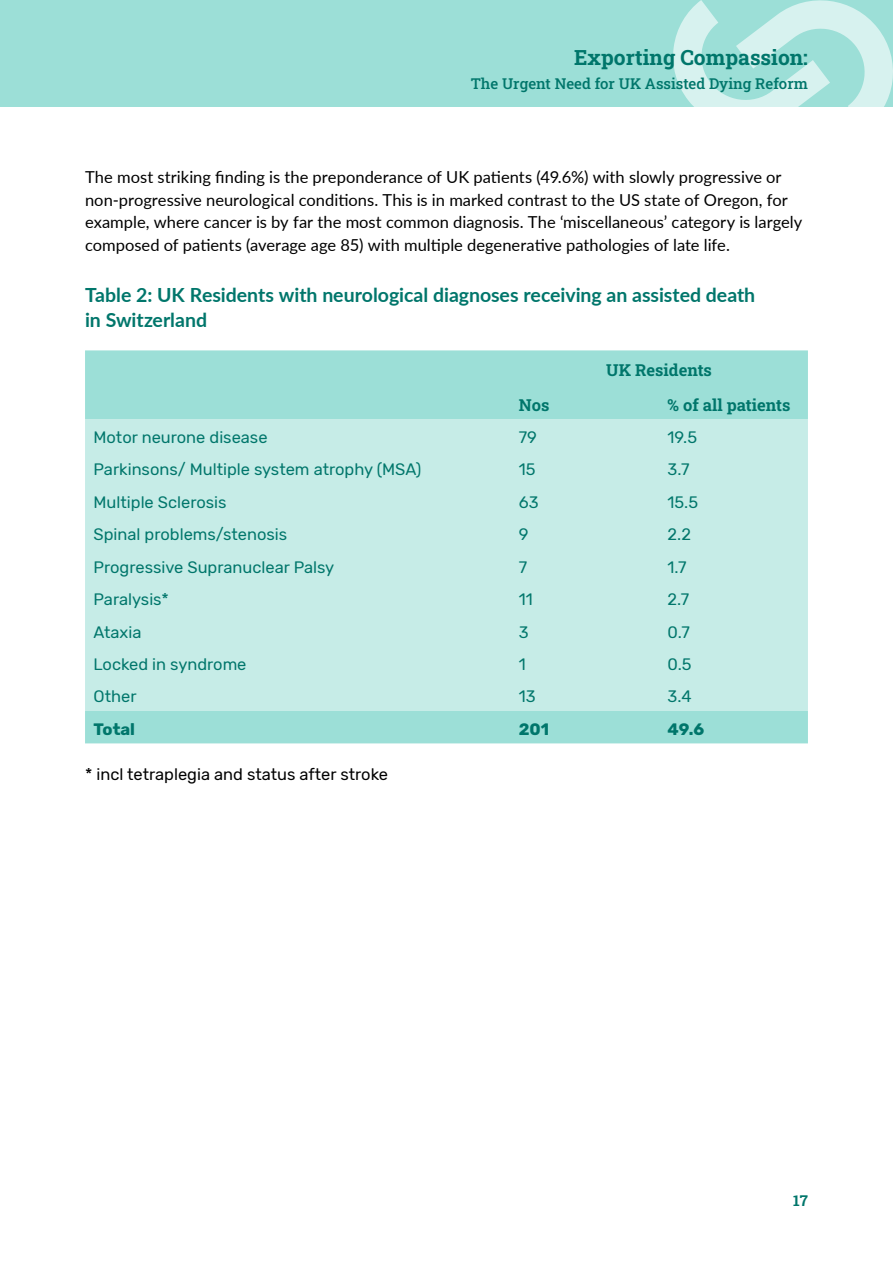
<style>
.page{position:relative;width:893px;height:1263px;background:#fff}
.page>*{position:absolute;margin:0;border:0;box-sizing:border-box;transform-origin:0 0}
.t1{font:21px "Roboto Slab";color:#00766b}
.sub_sub_heading{font:700 19.5px/25.5px "Lato";color:#00766b}
.body_copy{font:16.5px/22.5px "Lato";color:#000}
.t2{font:16.5px "Rubik";color:#00766b}
.t3{font:16.5px "Rubik";color:#000}
.t4{font:16.5px "Roboto Slab";color:#00766b}
.t5{font:700 16.5px "Rubik";color:#00766b}
.t6{font:15px "Roboto Slab";color:#00766b}
</style>
<div class="page">
<div style="left:0;top:0;width:893px;height:106px;background:#9cdfd7"></div>
<svg style="left:671px;top:0;width:222px;height:107px"></svg>
<div style="left:85px;top:350px;width:723px;height:393px;background:#9cdfd7"></div>
<div style="left:85px;top:419px;width:723px;height:292px;background:#c6ece7"></div>
<p class="t1" style="left:574px;top:43px;width:235px">Exporting Compassion:</p>
<p class="t6" style="left:471px;top:73px;width:339px">The Urgent Need for UK Assisted Dying Reform</p>
<p class="body_copy" style="left:85px;top:165px;width:719px">The most striking finding is the preponderance of UK patients (49.6%) with slowly progressive or non-progressive neurological conditions. This is in marked contrast to the US state of Oregon, for example, where cancer is by far the most common diagnosis. The ‘miscellaneous’ category is largely composed of patients (average age 85) with multiple degenerative pathologies of late life.</p>
<p class="sub_sub_heading" style="left:85px;top:281px;width:672px">Table 2: UK Residents with neurological diagnoses receiving an assisted death in Switzerland</p>
<p class="t4" style="left:606px;top:359px;width:107px">UK Residents</p>
<p class="t4" style="left:519px;top:393px;width:32px">Nos</p>
<p class="t4" style="left:668px;top:393px;width:124px">% of all patients</p>
<p class="t2" style="left:94px;top:428px;width:176px">Motor neurone disease</p>
<p class="t2" style="left:519px;top:428px;width:20px">79</p>
<p class="t2" style="left:668px;top:428px;width:31px">19.5</p>
<p class="t2" style="left:94px;top:460px;width:329px">Parkinsons/ Multiple system atrophy (MSA)</p>
<p class="t2" style="left:519px;top:460px;width:18px">15</p>
<p class="t2" style="left:668px;top:460px;width:23px">3.7</p>
<p class="t2" style="left:94px;top:493px;width:135px">Multiple Sclerosis</p>
<p class="t2" style="left:519px;top:493px;width:21px">63</p>
<p class="t2" style="left:668px;top:493px;width:32px">15.5</p>
<p class="t2" style="left:94px;top:525px;width:195px">Spinal problems/stenosis</p>
<p class="t2" style="left:519px;top:525px;width:11px">9</p>
<p class="t2" style="left:668px;top:525px;width:25px">2.2</p>
<p class="t2" style="left:94px;top:558px;width:242px">Progressive Supranuclear Palsy</p>
<p class="t2" style="left:519px;top:558px;width:10px">7</p>
<p class="t2" style="left:668px;top:558px;width:21px">1.7</p>
<p class="t2" style="left:94px;top:590px;width:77px">Paralysis*</p>
<p class="t2" style="left:519px;top:590px;width:16px">11</p>
<p class="t2" style="left:668px;top:590px;width:23px">2.7</p>
<p class="t2" style="left:94px;top:622px;width:49px">Ataxia</p>
<p class="t2" style="left:519px;top:622px;width:11px">3</p>
<p class="t2" style="left:668px;top:622px;width:24px">0.7</p>
<p class="t2" style="left:94px;top:655px;width:154px">Locked in syndrome</p>
<p class="t2" style="left:519px;top:655px;width:9px">1</p>
<p class="t2" style="left:668px;top:655px;width:26px">0.5</p>
<p class="t2" style="left:94px;top:687px;width:44px">Other</p>
<p class="t2" style="left:519px;top:687px;width:18px">13</p>
<p class="t2" style="left:668px;top:687px;width:25px">3.4</p>
<p class="t5" style="left:94px;top:719px;width:43px">Total</p>
<p class="t5" style="left:519px;top:719px;width:32px">201</p>
<p class="t5" style="left:668px;top:719px;width:38px">49.6</p>
<p class="t3" style="left:85px;top:765px;width:304px">* incl tetraplegia and status after stroke</p>
<p class="t6" style="left:793px;top:1191px;width:16px">17</p>
</div>
